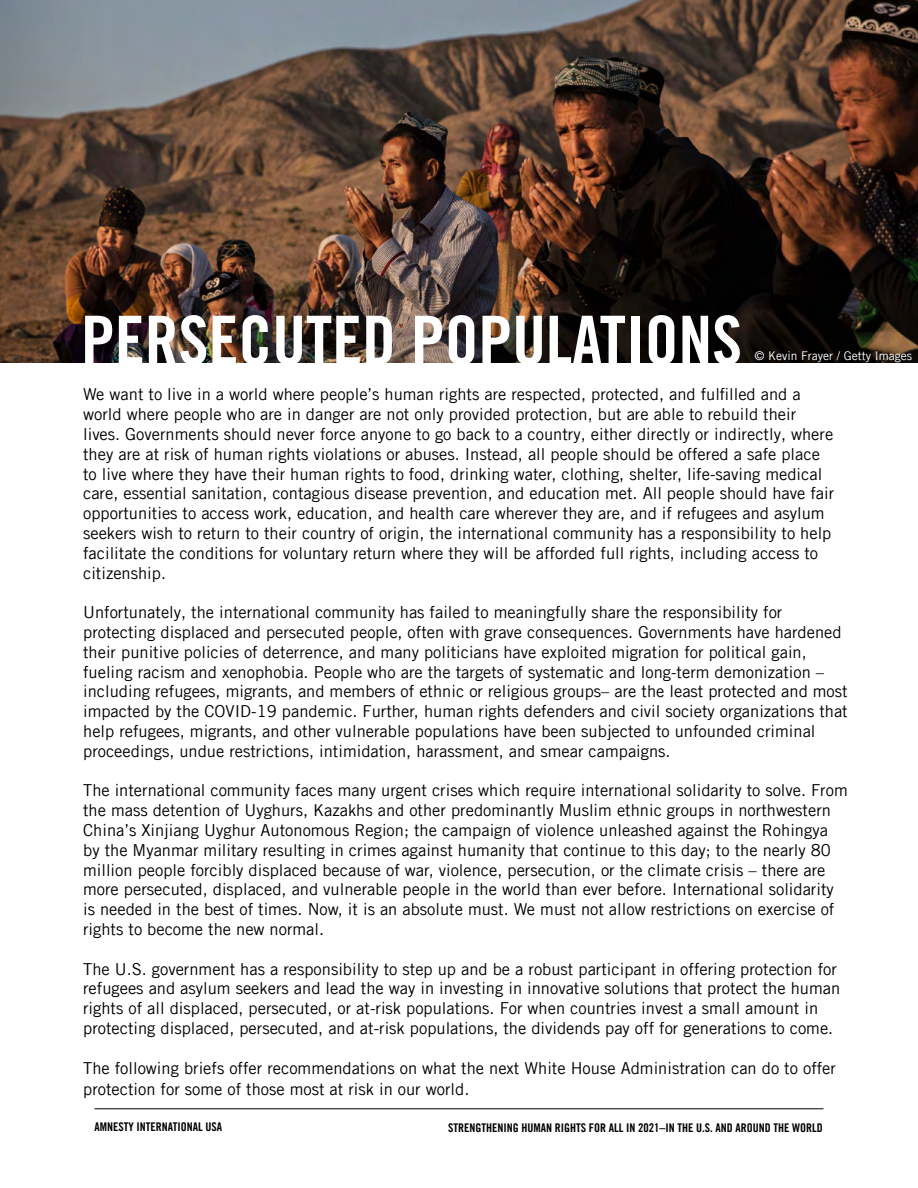
<style>
.page{position:relative;width:918px;height:1188px;background:#fff}
.page>*{position:absolute;margin:0;border:0;box-sizing:border-box;transform-origin:0 0}
.t1{font:67.5px "Trade Gothic LT Std Bd Cn 20";color:#fff}
.t2{font:16.5px/19.8px "Amnesty Trade Gothic";color:#000}
.t3{font:12px "Amnesty Trade Gothic Bd Cn 20";color:#000}
.t4{font:12px "Amnesty Trade Gothic";color:#fff}
</style>
<div class="page">
<hr style="left:94px;top:1108px;width:730px;height:1px;background:#000">
<img style="left:0;top:0;width:918px;height:363px">
<h1 class="t1" style="left:81px;top:299px;width:663px">PERSECUTED POPULATIONS</h1>
<p class="t4" style="left:755px;top:348px;width:159px">© Kevin Frayer / Getty Images</p>
<p class="t2" style="left:83px;top:384px;width:753px">We want to live in a world where people’s human rights are respected, protected, and fulfilled and a world where people who are in danger are not only provided protection, but are able to rebuild their lives. Governments should never force anyone to go back to a country, either directly or indirectly, where they are at risk of human rights violations or abuses. Instead, all people should be offered a safe place to live where they have their human rights to food, drinking water, clothing, shelter, life-saving medical care, essential sanitation, contagious disease prevention, and education met. All people should have fair opportunities to access work, education, and health care wherever they are, and if refugees and asylum seekers wish to return to their country of origin, the international community has a responsibility to help facilitate the conditions for voluntary return where they will be afforded full rights, including access to citizenship.</p>
<p class="t2" style="left:83px;top:602px;width:766px">Unfortunately, the international community has failed to meaningfully share the responsibility for protecting displaced and persecuted people, often with grave consequences. Governments have hardened their punitive policies of deterrence, and many politicians have exploited migration for political gain, fueling racism and xenophobia. People who are the targets of systematic and long-term demonization – including refugees, migrants, and members of ethnic or religious groups– are the least protected and most impacted by the COVID-19 pandemic. Further, human rights defenders and civil society organizations that help refugees, migrants, and other vulnerable populations have been subjected to unfounded criminal proceedings, undue restrictions, intimidation, harassment, and smear campaigns.</p>
<p class="t2" style="left:83px;top:780px;width:766px">The international community faces many urgent crises which require international solidarity to solve. From the mass detention of Uyghurs, Kazakhs and other predominantly Muslim ethnic groups in northwestern China’s Xinjiang Uyghur Autonomous Region; the campaign of violence unleashed against the Rohingya by the Myanmar military resulting in crimes against humanity that continue to this day; to the nearly 80 million people forcibly displaced because of war, violence, persecution, or the climate crisis – there are more persecuted, displaced, and vulnerable people in the world than ever before. International solidarity is needed in the best of times. Now, it is an absolute must. We must not allow restrictions on exercise of rights to become the new normal.</p>
<p class="t2" style="left:83px;top:959px;width:759px">The U.S. government has a responsibility to step up and be a robust participant in offering protection for refugees and asylum seekers and lead the way in investing in innovative solutions that protect the human rights of all displaced, persecuted, or at-risk populations. For when countries invest a small amount in protecting displaced, persecuted, and at-risk populations, the dividends pay off for generations to come.</p>
<p class="t2" style="left:83px;top:1057px;width:754px;line-height:21.6px">The following briefs offer recommendations on what the next White House Administration can do to offer protection for some of those most at risk in our world.</p>
<p class="t3" style="left:94px;top:1119px;width:129px">AMNESTY INTERNATIONAL USA</p>
<p class="t3" style="left:448px;top:1120px;width:376px">STRENGTHENING HUMAN RIGHTS FOR ALL IN 2021–IN THE U.S. AND AROUND THE WORLD</p>
</div>
